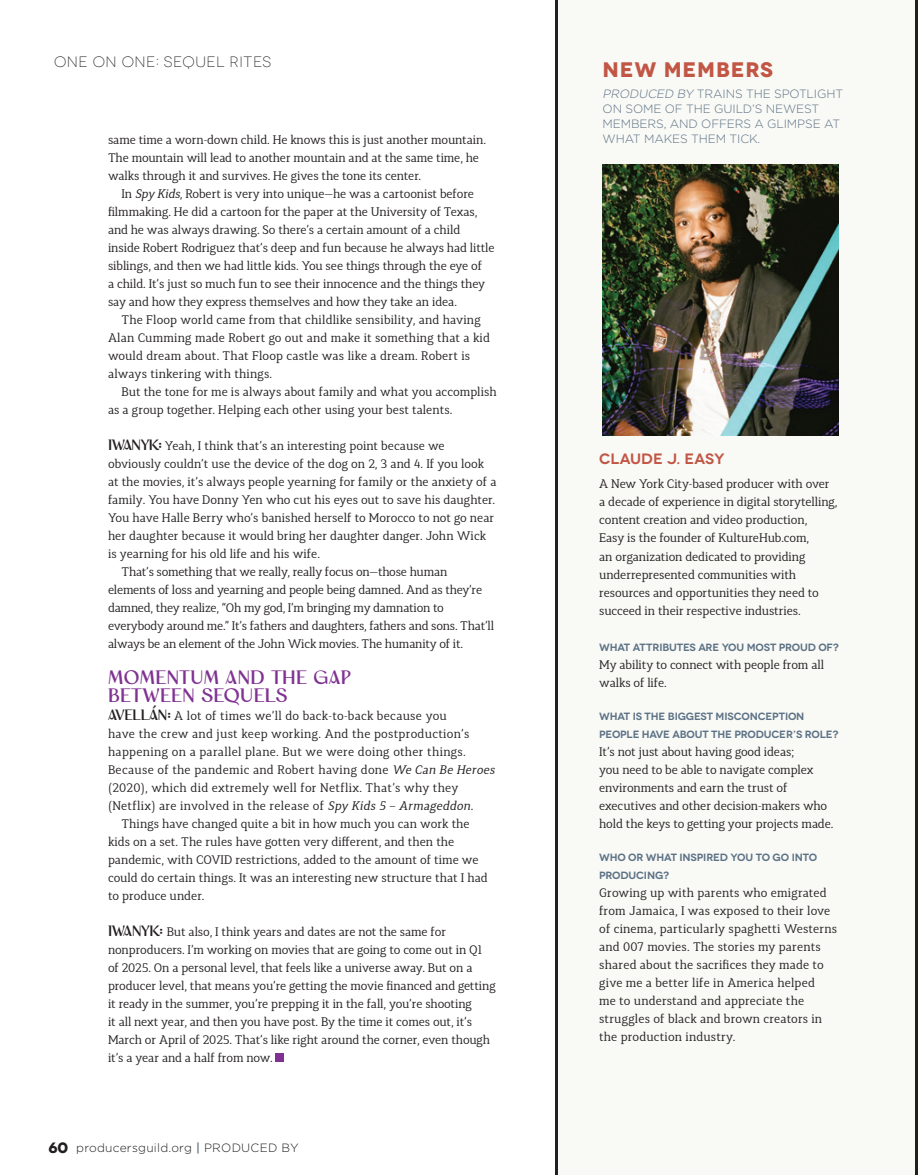
<style>
.page{position:relative;width:918px;height:1175px;background:#fff}
.page>*{position:absolute;margin:0;border:0;box-sizing:border-box;transform-origin:0 0}
.PGA_Subhead-Question{font:700 21px "Novecentowide";letter-spacing:.04em;color:#c15645}
.PGA_BodyCopy_Indent{font:19.5px/18px "Original";letter-spacing:.03em;color:#7f3291}
.t1{font:300 15px "Novecentowide";letter-spacing:.04em;color:#231f20}
.PGA_Subhead-Question-2{font:600 15px "Novecentowide";letter-spacing:.005em;color:#c15645}
.PGA_BodyCopy_Indent-2{font:12.3px/18px "Synerga Pro";letter-spacing:-.01em;color:#231f20}
.PGA_BodyCopy_Indent-3{font:12.3px/18px "Synerga Pro";letter-spacing:.01em;color:#231f20}
.PGA_BodyCopy_Indent-4{font:12.3px/18px "Synerga Pro";letter-spacing:.02em;color:#231f20}
.PGA_BodyCopy_Indent-5{font:300 12px/15px "Gotham";letter-spacing:-.01em;color:#5c7286}
.t2{font:300 12px "Gotham";letter-spacing:.02em;color:#231f20}
.PGA_FOB_PullQuote{font:600 10.5px/18px "Novecentowide";letter-spacing:-.015em;color:#5c7286}
.s1{font-style:italic}
.s2{font-family:"Original";font-size:15px}
.s3{font-family:"Novecentowide";font-weight:700;font-size:15px}
.s4{font-weight:500;color:#5c7286}
</style>
<div class="page">
<div style="left:275px;top:1053px;width:9px;height:9px;background:#7f3291"></div>
<div style="left:555px;top:0;width:363px;height:1174px;background:#f9f9f5"></div>
<img style="left:603px;top:165px;width:236px;height:271px">
<p class="t1" style="left:54px;top:53px;width:219px">ONE ON ONE: SEQUEL RITES</p>
<p class="PGA_BodyCopy_Indent-2" style="left:108px;top:131px;width:380px">same time a worn-down child. He knows this is just another mountain.<br>The mountain will lead to another mountain and at the same time, he walks through it and survives. He gives the tone its center.</p>
<p class="PGA_BodyCopy_Indent-2" style="left:108px;top:185px;width:388px;text-indent:14px">In <span class="s1">Spy Kids</span>, Robert is very into unique—he was a cartoonist before filmmaking. He did a cartoon for the paper at the University of Texas, and he was always drawing. So there’s a certain amount of a child inside Robert Rodriguez that’s deep and fun because he always had little siblings, and then we had little kids. You see things through the eye of<br>a child. It’s just so much fun to see their innocence and the things they say and how they express themselves and how they take an idea.</p>
<p class="PGA_BodyCopy_Indent-3" style="left:108px;top:311px;width:383px;text-indent:14px">The Floop world came from that childlike sensibility, and having Alan Cumming made Robert go out and make it something that a kid would dream about. That Floop castle was like a dream. Robert is always tinkering with things.</p>
<p class="PGA_BodyCopy_Indent-2" style="left:108px;top:383px;width:390px;text-indent:14px">But the tone for me is always about family and what you accomplish as a group together. Helping each other using your best talents.</p>
<p class="PGA_BodyCopy_Indent-2" style="left:108px;top:437px;width:390px"><span class="s2">IWANYK:</span> Yeah, I think that’s an interesting point because we obviously couldn’t use the device of the dog on 2, 3 and 4. If you look at the movies, it’s always people yearning for family or the anxiety of a family. You have Donny Yen who cut his eyes out to save his daughter.<br>You have Halle Berry who’s banished herself to Morocco to not go near her daughter because it would bring her daughter danger. John Wick is yearning for his old life and his wife.</p>
<p class="PGA_BodyCopy_Indent-2" style="left:108px;top:563px;width:388px;text-indent:14px">That’s something that we really, really focus on—those human elements of loss and yearning and people being damned. And as they’re damned, they realize, “Oh my god, I’m bringing my damnation to everybody around me.” It’s fathers and daughters, fathers and sons. That’ll always be an element of the John Wick movies. The humanity of it.</p>
<p class="PGA_BodyCopy_Indent" style="left:108px;top:669px;width:245px">MOMENTUM AND THE GAP<br>BETWEEN SEQUELS</p>
<p class="PGA_BodyCopy_Indent-4" style="left:108px;top:707px;width:388px"><span class="s2">AVELLÁN:</span> A lot of times we’ll do back-to-back because you<br>have the crew and just keep working. And the postproduction’s happening on a parallel plane. But we were doing other things.<br>Because of the pandemic and Robert having done <span class="s1">We Can Be Heroes </span>(2020), which did extremely well for Netflix. That’s why they (Netflix) are involved in the release of <span class="s1">Spy Kids 5 – Armageddon</span>.</p>
<p class="PGA_BodyCopy_Indent-2" style="left:108px;top:815px;width:381px;text-indent:14px">Things have changed quite a bit in how much you can work the kids on a set. The rules have gotten very different, and then the pandemic, with COVID restrictions, added to the amount of time we could do certain things. It was an interesting new structure that I had to produce under.</p>
<p class="PGA_BodyCopy_Indent-2" style="left:108px;top:923px;width:389px"><span class="s2">IWANYK:</span> But also, I think years and dates are not the same for nonproducers. I’m working on movies that are going to come out in Q1 of 2025. On a personal level, that feels like a universe away. But on a producer level, that means you’re getting the movie financed and getting it ready in the summer, you’re prepping it in the fall, you’re shooting<br>it all next year, and then you have post. By the time it comes out, it’s March or April of 2025. That’s like right around the corner, even though it’s a year and a half from now.</p>
<p class="t2" style="left:48px;top:1140px;width:252px"><span class="s3">60</span> producersguild.org <span class="s4">|</span> PRODUCED BY</p>
<p class="PGA_Subhead-Question" style="left:603px;top:56px;width:172px">NEW MEMBERS</p>
<p class="PGA_BodyCopy_Indent-5" style="left:603px;top:86px;width:242px"><span class="s1">PRODUCED BY</span> TRAINS THE SPOTLIGHT<br>ON SOME OF THE GUILD’S NEWEST<br>MEMBERS, AND OFFERS A GLIMPSE AT<br>WHAT MAKES THEM TICK.</p>
<p class="PGA_Subhead-Question-2" style="left:599px;top:449px;width:127px">CLAUDE J. EASY</p>
<p class="PGA_BodyCopy_Indent-2" style="left:599px;top:475px;width:240px">A New York City-based producer with over a decade of experience in digital storytelling, content creation and video production,<br>Easy is the founder of KultureHub.com,<br>an organization dedicated to providing underrepresented communities with resources and opportunities they need to succeed in their respective industries.</p>
<p class="PGA_FOB_PullQuote" style="left:599px;top:638px;width:241px">WHAT ATTRIBUTES ARE YOU MOST PROUD OF?</p>
<p class="PGA_BodyCopy_Indent-2" style="left:599px;top:655px;width:226px">My ability to connect with people from all walks of life.</p>
<p class="PGA_FOB_PullQuote" style="left:599px;top:707px;width:241px">WHAT IS THE BIGGEST MISCONCEPTION<br>PEOPLE HAVE ABOUT THE PRODUCER’S ROLE?</p>
<p class="PGA_BodyCopy_Indent-2" style="left:599px;top:742px;width:236px">It’s not just about having good ideas;<br>you need to be able to navigate complex environments and earn the trust of executives and other decision-makers who hold the keys to getting your projects made.</p>
<p class="PGA_FOB_PullQuote" style="left:599px;top:848px;width:220px">WHO OR WHAT INSPIRED YOU TO GO INTO<br>PRODUCING?</p>
<p class="PGA_BodyCopy_Indent-3" style="left:599px;top:883px;width:240px">Growing up with parents who emigrated from Jamaica, I was exposed to their love of cinema, particularly spaghetti Westerns and 007 movies. The stories my parents shared about the sacrifices they made to give me a better life in America helped<br>me to understand and appreciate the struggles of black and brown creators in the production industry.</p>
</div>
